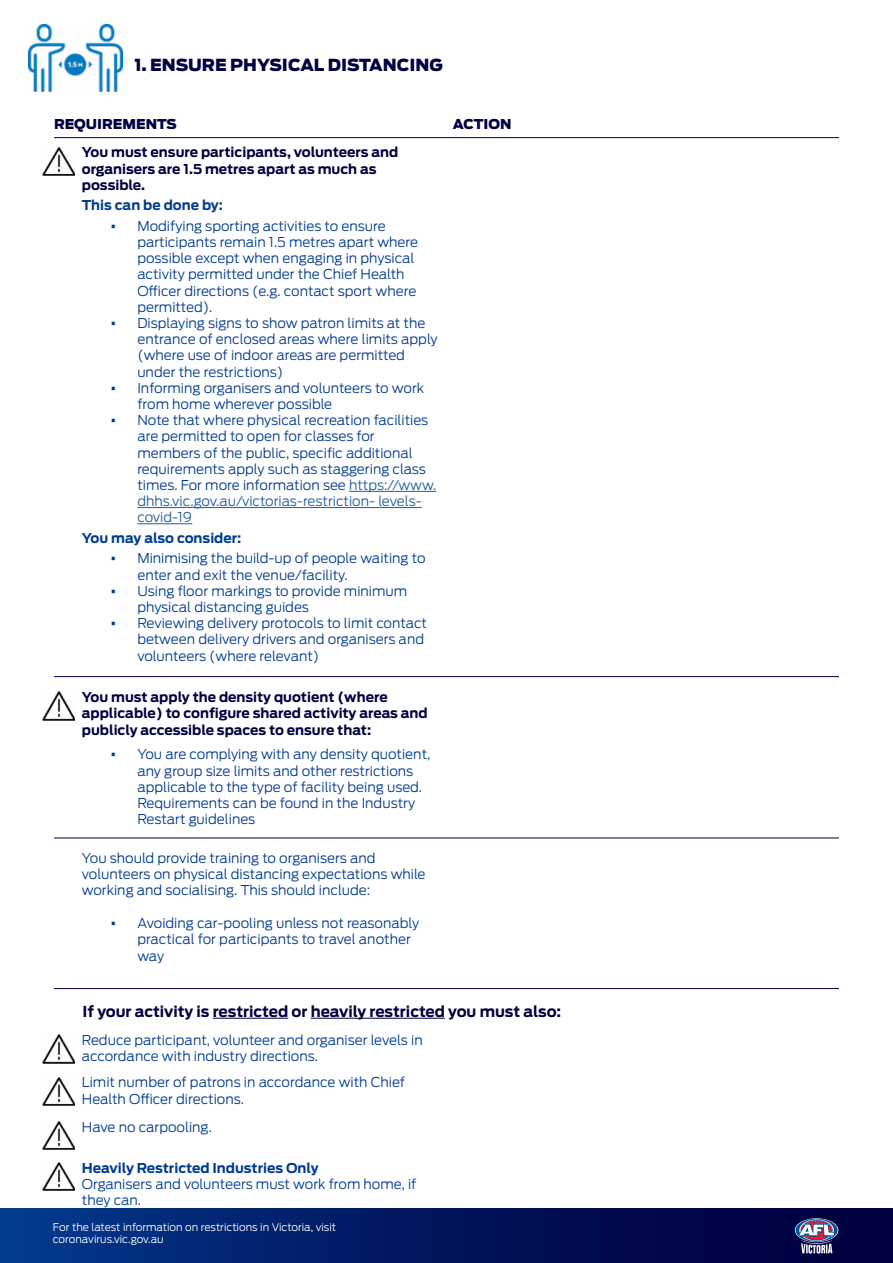
<style>
.page{position:relative;width:893px;height:1263px;background:#fff}
.page>*{position:absolute;margin:0;border:0;box-sizing:border-box;transform-origin:0 0}
.t1{font:900 16.5px "Antenna";color:#010040}
.t2{font:700 15px "Antenna";color:#010040}
.t3{font:300 13.5px/16.2px "Antenna";color:#023c91}
.t4{font:700 13.5px/16.2px "Antenna";color:#010040}
.t5{font:700 13.5px "Antenna";color:#023c91}
.t6{font:900 13.5px "Antenna";color:#010040}
.t7{font:300 10.5px/12.6px "Antenna";color:#fff}
.s1{font-weight:700;font-size:15px}
.s2{color:#215e9e}
</style>
<div class="page">
<div style="left:0;top:1209px;width:893px;height:54px;background:linear-gradient(to right,#023689,#020037)"></div>
<svg style="left:795px;top:1218px;width:43px;height:24px"></svg>
<svg style="left:796px;top:1218px;width:42px;height:24px"></svg>
<svg style="left:799px;top:1219px;width:35px;height:34px"></svg>
<img style="left:28px;top:24px;width:94px;height:67px">
<hr style="left:349px;top:491px;width:87px;height:1px;background:#215e9e">
<hr style="left:137px;top:507px;width:285px;height:1px;background:#215e9e">
<hr style="left:137px;top:523px;width:55px;height:1px;background:#215e9e">
<hr style="left:54px;top:137px;width:785px;height:1px;background:#010040">
<img style="left:43px;top:147px;width:32px;height:28px">
<img style="left:43px;top:692px;width:32px;height:28px">
<hr style="left:54px;top:838px;width:785px;height:1px;background:#010040">
<hr style="left:54px;top:676px;width:785px;height:1px;background:#010040">
<img style="left:43px;top:1162px;width:32px;height:28px">
<img style="left:43px;top:1035px;width:32px;height:28px">
<img style="left:43px;top:1077px;width:32px;height:28px">
<img style="left:43px;top:1121px;width:32px;height:28px">
<hr style="left:54px;top:988px;width:785px;height:1px;background:#010040">
<hr style="left:213px;top:1018px;width:75px;height:1px;background:#010040">
<hr style="left:311px;top:1018px;width:134px;height:1px;background:#010040">
<p class="t1" style="left:134px;top:53px;width:310px">1. ENSURE PHYSICAL DISTANCING</p>
<p class="t6" style="left:54px;top:114px;width:124px">REQUIREMENTS</p>
<p class="t6" style="left:453px;top:114px;width:60px">ACTION</p>
<p class="t4" style="left:82px;top:144px;width:318px">You must ensure participants, volunteers and organisers are 1.5 metres apart as much as possible.</p>
<p class="t5" style="left:82px;top:196px;width:143px">This can be done by:</p>
<p class="t3" style="left:137px;top:217px;width:282px;text-indent:-27px"><span class="s1">•</span> Modifying sporting activities to ensure participants remain 1.5 metres apart where possible except when engaging in physical activity permitted under the Chief Health Officer directions (e.g. contact sport where permitted).</p>
<p class="t3" style="left:137px;top:315px;width:302px;text-indent:-27px"><span class="s1">•</span> Displaying signs to show patron limits at the entrance of enclosed areas where limits apply (where use of indoor areas are permitted under the restrictions)</p>
<p class="t3" style="left:137px;top:379px;width:288px;text-indent:-27px"><span class="s1">•</span> Informing organisers and volunteers to work from home wherever possible</p>
<p class="t3" style="left:137px;top:412px;width:300px;text-indent:-27px"><span class="s1">•</span> Note that where physical recreation facilities are permitted to open for classes for members of the public, specific additional requirements apply such as staggering class times. For more information see <span class="s2">https://www. dhhs.vic.gov.au/victorias-restriction- levels&shy;covid-19</span></p>
<p class="t5" style="left:82px;top:529px;width:161px">You may also consider:</p>
<p class="t3" style="left:137px;top:550px;width:290px;text-indent:-27px"><span class="s1">•</span> Minimising the build-up of people waiting to enter and exit the venue/facility.</p>
<p class="t3" style="left:137px;top:582px;width:271px;text-indent:-27px"><span class="s1">•</span> Using floor markings to provide minimum physical distancing guides</p>
<p class="t3" style="left:137px;top:615px;width:291px;text-indent:-27px"><span class="s1">•</span> Reviewing delivery protocols to limit contact between delivery drivers and organisers and volunteers (where relevant)</p>
<p class="t4" style="left:82px;top:689px;width:347px">You must apply the density quotient (where applicable) to configure shared activity areas and publicly accessible spaces to ensure that:</p>
<p class="t3" style="left:137px;top:746px;width:295px;text-indent:-27px"><span class="s1">•</span> You are complying with any density quotient, any group size limits and other restrictions applicable to the type of facility being used.<br>Requirements can be found in the Industry Restart guidelines</p>
<p class="t3" style="left:82px;top:849px;width:345px">You should provide training to organisers and volunteers on physical distancing expectations while working and socialising. This should include:</p>
<p class="t3" style="left:137px;top:915px;width:283px;text-indent:-27px"><span class="s1">•</span> Avoiding car-pooling unless not reasonably practical for participants to travel another way</p>
<p class="t2" style="left:82px;top:1001px;width:480px">If your activity is restricted or heavily restricted you must also:</p>
<p class="t3" style="left:82px;top:1032px;width:342px">Reduce participant, volunteer and organiser levels in accordance with industry directions.</p>
<p class="t3" style="left:82px;top:1074px;width:325px">Limit number of patrons in accordance with Chief<br>Health Officer directions.</p>
<p class="t3" style="left:82px;top:1118px;width:132px">Have no carpooling.</p>
<p class="t5" style="left:82px;top:1158px;width:238px">Heavily Restricted Industries Only</p>
<p class="t3" style="left:82px;top:1175px;width:336px">Organisers and volunteers must work from home, if they can.</p>
<p class="t7" style="left:53px;top:1220px;width:285px">For the latest information on restrictions in Victoria, visit coronavirus.vic.gov.au</p>
</div>
